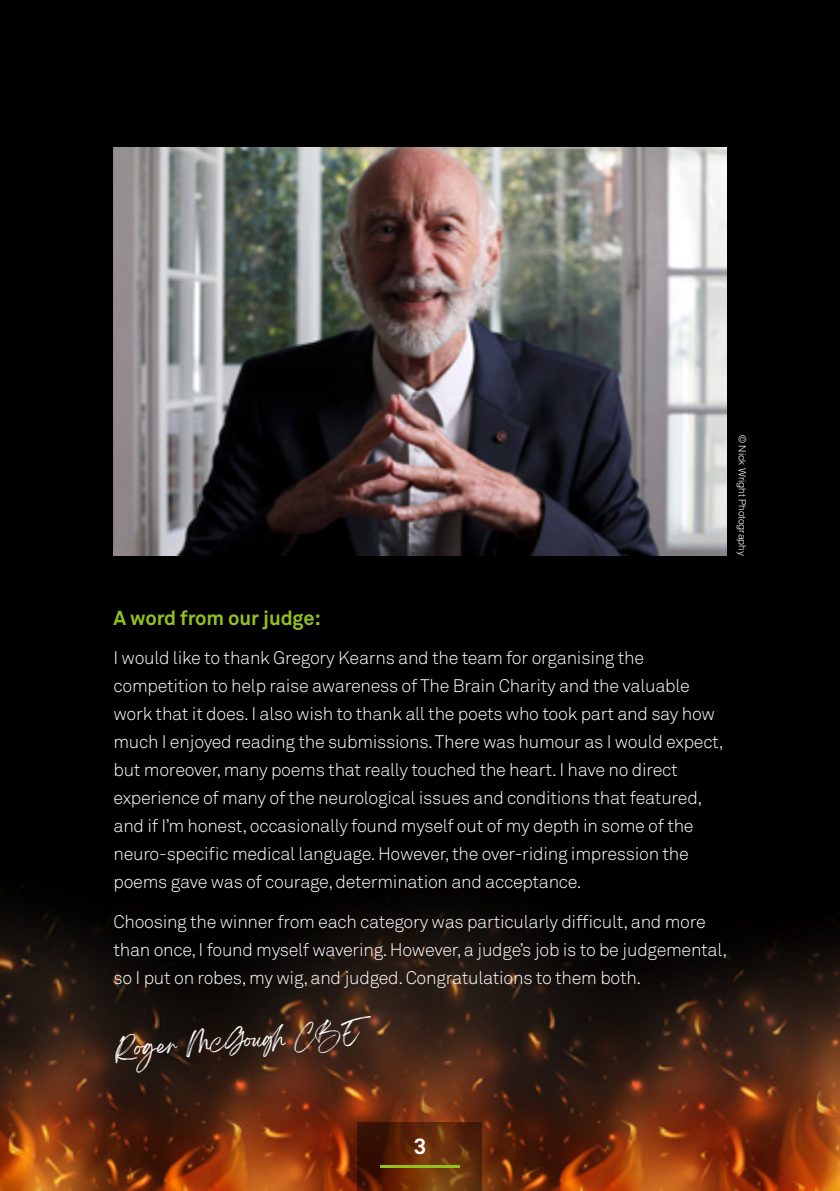
<style>
.page{position:relative;width:840px;height:1191px;background:#fff}
.page>*{position:absolute;margin:0;border:0;box-sizing:border-box;transform-origin:0 0}
.t1{font:700 22px "Akkurat";color:#fff}
.t2{font:21.2px "Breathing Personal Use";color:#fff}
.t3{font:700 20px "Akkurat";letter-spacing:-.005em;color:#95c11f}
.t4{font:300 18px/28px "Akkurat";letter-spacing:-.015em;color:#fff}
.t5{font:300 10px "Helvetica";letter-spacing:-.005em;color:#fff}
</style>
<div class="page">
<img style="left:0;top:0;width:839px;height:1191px">
<svg style="left:357px;top:1123px;width:125px;height:68px"></svg>
<img style="left:113px;top:147px;width:613px;height:409px">
<hr style="left:380px;top:1165px;width:79px;height:3px;background:#95c11f">
<p class="t5" style="left:748px;top:435px;width:123px;rotate:90deg">© Nick Wright Photography</p>
<p class="t3" style="left:113px;top:605px;width:209px">A word from our judge:</p>
<p class="t4" style="left:113px;top:643px;width:611px">I would like to thank Gregory Kearns and the team for organising the competition to help raise awareness of The Brain Charity and the valuable work that it does. I also wish to thank all the poets who took part and say how much I enjoyed reading the submissions. There was humour as I would expect, but moreover, many poems that really touched the heart. I have no direct experience of many of the neurological issues and conditions that featured, and if I’m honest, occasionally found myself out of my depth in some of the neuro-specific medical language. However, the over-riding impression the poems gave was of courage, determination and acceptance.</p>
<p class="t4" style="left:113px;top:907px;width:615px">Choosing the winner from each category was particularly difficult, and more than once, I found myself wavering. However, a judge’s job is to be judgemental, so I put on robes, my wig, and judged. Congratulations to them both.</p>
<p class="t2" style="left:114px;top:1042px;width:246px;rotate:-4deg">Roger McGough CBE</p>
<p class="t1" style="left:413px;top:1132px;width:14px">3</p>
</div>
